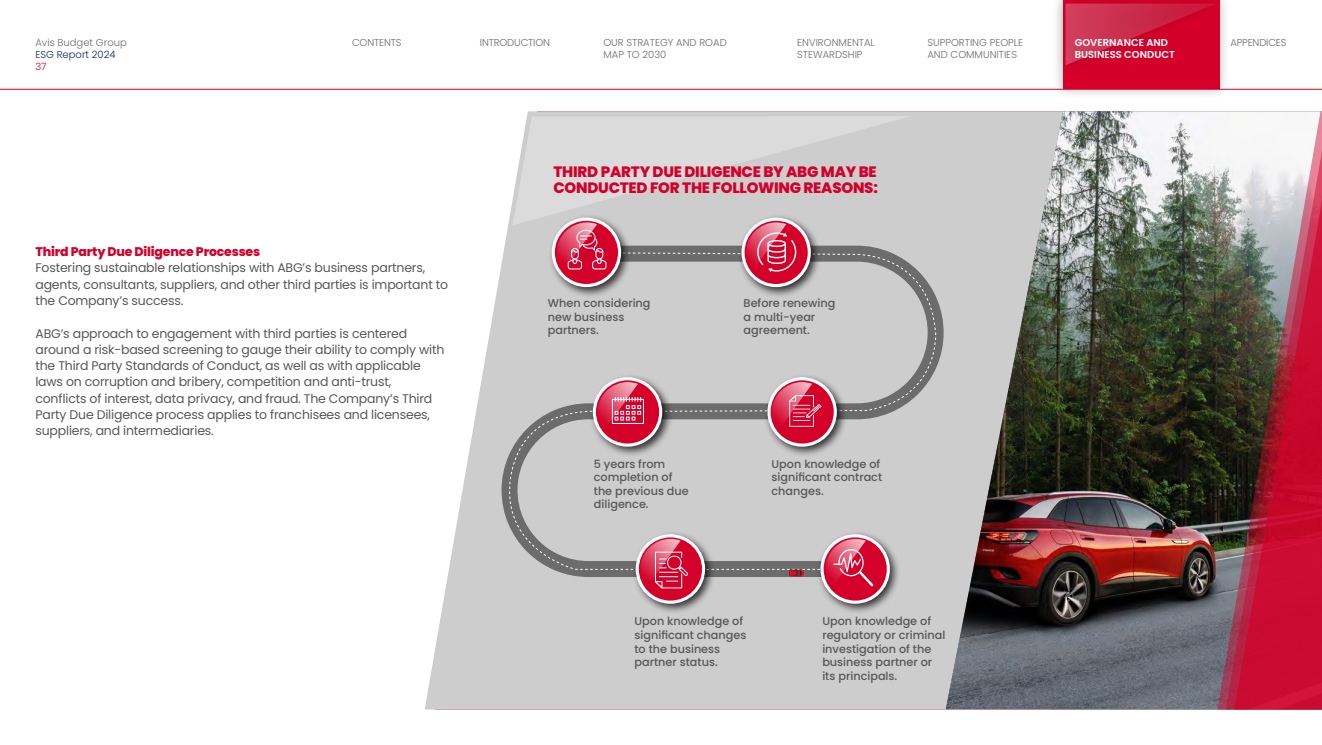
<style>
.page{position:relative;width:1322px;height:745px;background:#fff}
.page>*{position:absolute;margin:0;border:0;box-sizing:border-box;transform-origin:0 0}
.t1{font:800 15px/16.2px "Poppins";letter-spacing:-.015em;color:#d4002a}
.t2{font:12.5px/16.2px "Poppins";letter-spacing:-.015em;color:#575756}
.t3{font:800 12.5px "Poppins";letter-spacing:-.015em;color:#d4002a}
.t4{font:500 11.25px/13.5px "Poppins";color:#575756}
.t5{font:300 10px/11.2px "Poppins";color:#6b6c6b}
.t6{font:600 10px/11.2px "Poppins";color:#fff}
.t7{font:300 10px "Poppins";color:#00285f}
.t8{font:300 10px "Poppins";color:#d4002a}
</style>
<div class="page">
<div style="left:1051px;top:0;width:180px;height:101px;background:#000;opacity:.3"></div>
<div style="left:1063px;top:0;width:156px;height:89px;background:#d4002a"></div>
<div style="left:1054px;top:0;width:171px;height:76px;background:#000;opacity:.3"></div>
<svg style="left:1065px;top:4px;width:151px;height:61px"></svg>
<hr style="left:0;top:89px;width:1322px;height:1px;background:#d4002a">
<svg style="left:425px;top:111px;width:792px;height:598px;fill:#cecdcd"></svg>
<img style="left:946px;top:111px;width:271px;height:597px">
<img style="left:512px;top:116px;width:399px;height:106px">
<img style="left:1217px;top:111px;width:8px;height:598px">
<img style="left:1225px;top:111px;width:9px;height:598px">
<img style="left:1234px;top:111px;width:88px;height:598px">
<div style="left:737px;top:214px;width:85px;height:84px;background:#000;opacity:.75"></div>
<div style="left:548px;top:214px;width:84px;height:84px;background:#000;opacity:.75"></div>
<div style="left:816px;top:530px;width:85px;height:84px;background:#000;opacity:.75"></div>
<div style="left:822px;top:535px;width:66px;height:66px;background:#d4002a;border-radius:50%"></div>
<div style="left:632px;top:530px;width:84px;height:84px;background:#000;opacity:.75"></div>
<svg style="left:637px;top:535px;width:66px;height:66px"></svg>
<svg style="left:499px;top:222px;width:447px;height:366px;background:#c5b2b6"></svg>
<img style="left:789px;top:569px;width:14px;height:7px">
<p class="t5" style="left:35px;top:37px;width:93px">Avis Budget Group</p>
<p class="t5" style="left:480px;top:37px;width:72px">INTRODUCTION</p>
<p class="t5" style="left:1230px;top:37px;width:58px">APPENDICES</p>
<p class="t7" style="left:35px;top:48px;width:82px">ESG Report 2024</p>
<p class="t8" style="left:35px;top:60px;width:13px">37</p>
<p class="t5" style="left:603px;top:37px;width:125px">OUR STRATEGY AND ROAD<br>MAP TO 2030</p>
<p class="t5" style="left:927px;top:37px;width:97px;line-height:12px">SUPPORTING PEOPLE<br>AND COMMUNITIES</p>
<p class="t6" style="left:1075px;top:37px;width:101px">GOVERNANCE AND<br>BUSINESS CONDUCT</p>
<p class="t5" style="left:352px;top:37px;width:51px">CONTENTS</p>
<p class="t5" style="left:797px;top:37px;width:79px">ENVIRONMENTAL<br>STEWARDSHIP</p>
<p class="t3" style="left:35px;top:244px;width:226px">Third Party Due Diligence Processes</p>
<p class="t2" style="left:35px;top:260px;width:414px">Fostering sustainable relationships with ABG’s business partners, agents, consultants, suppliers, and other third parties is important to the Company’s success.</p>
<p class="t2" style="left:35px;top:325px;width:410px">ABG’s approach to engagement with third parties is centered around a risk-based screening to gauge their ability to comply with the Third Party Standards of Conduct, as well as with applicable laws on corruption and bribery, competition and anti-trust, conflicts of interest, data privacy, and fraud. The Company’s Third Party Due Diligence process applies to franchisees and licensees, suppliers, and intermediaries.</p>
<p class="t1" style="left:553px;top:164px;width:326px">THIRD PARTY DUE DILIGENCE BY ABG MAY BE<br>CONDUCTED FOR THE FOLLOWING REASONS:</p>
<p class="t4" style="left:548px;top:296px;width:104px">When considering new business partners.</p>
<p class="t4" style="left:594px;top:457px;width:96px">5 years from completion of the previous due diligence.</p>
<p class="t4" style="left:743px;top:296px;width:93px">Before renewing a multi-year agreement.</p>
<p class="t4" style="left:771px;top:457px;width:112px">Upon knowledge of significant contract changes.</p>
<p class="t4" style="left:634px;top:614px;width:113px">Upon knowledge of significant changes to the business partner status.</p>
<p class="t4" style="left:822px;top:614px;width:124px">Upon knowledge of regulatory or criminal investigation of the business partner or its principals.</p>
</div>
